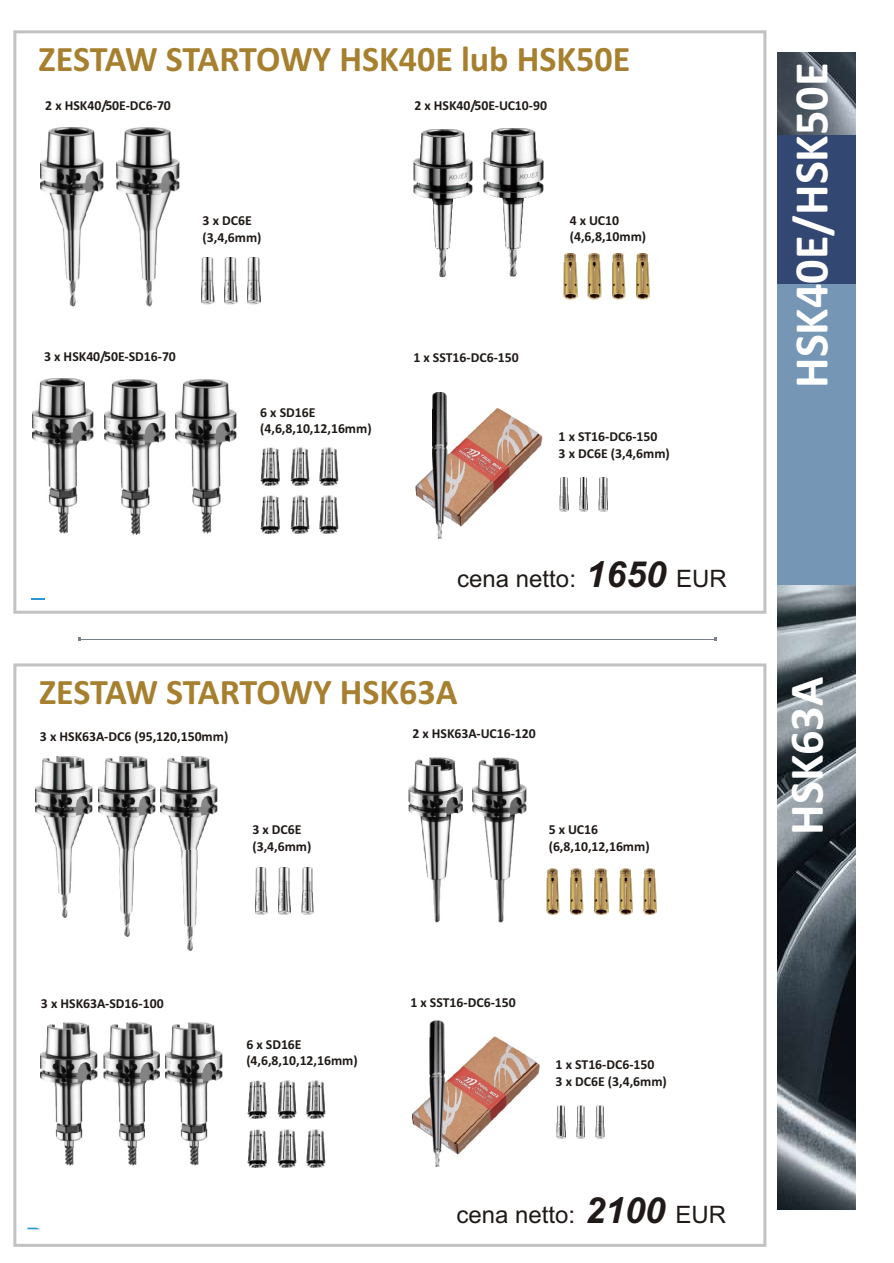
<style>
.page{position:relative;width:894px;height:1263px;background:#fff}
.page>*{position:absolute;margin:0;border:0;box-sizing:border-box;transform-origin:0 0}
.t1{font:700 48.3px "Calibri";color:#fff}
.t2{font:700 36px "Calibri";color:#a6802e}
.t3{font:24px "Arial";color:#1f1a17}
.t4{font:700 13.8px/16.8px "Calibri";color:#1f1a17}
.s1{font-weight:700;font-style:italic;font-size:36px}
</style>
<div class="page">
<img style="left:36px;top:756px;width:57px;height:162px">
<img style="left:98px;top:756px;width:57px;height:96px">
<img style="left:119px;top:852px;width:16px;height:62px">
<img style="left:124px;top:913px;width:8px;height:24px">
<img style="left:161px;top:756px;width:57px;height:111px">
<img style="left:182px;top:851px;width:16px;height:76px">
<img style="left:187px;top:927px;width:6px;height:23px">
<img style="left:408px;top:757px;width:54px;height:166px">
<img style="left:472px;top:757px;width:54px;height:166px">
<img style="left:546px;top:868px;width:14px;height:47px">
<img style="left:571px;top:868px;width:13px;height:47px">
<img style="left:564px;top:253px;width:13px;height:47px">
<img style="left:595px;top:868px;width:13px;height:47px">
<img style="left:588px;top:253px;width:13px;height:47px">
<img style="left:619px;top:868px;width:13px;height:47px">
<img style="left:612px;top:253px;width:14px;height:47px">
<img style="left:643px;top:868px;width:14px;height:47px">
<img style="left:636px;top:253px;width:14px;height:47px">
<img style="left:255px;top:868px;width:12px;height:46px">
<img style="left:202px;top:257px;width:12px;height:47px">
<img style="left:278px;top:868px;width:13px;height:46px">
<img style="left:225px;top:257px;width:12px;height:47px">
<img style="left:301px;top:868px;width:13px;height:46px">
<img style="left:248px;top:257px;width:12px;height:47px">
<img style="left:559px;top:477px;width:9px;height:34px">
<img style="left:579px;top:477px;width:9px;height:34px">
<img style="left:599px;top:477px;width:9px;height:34px">
<img style="left:415px;top:409px;width:127px;height:118px">
<img style="left:432px;top:393px;width:16px;height:146px">
<img style="left:556px;top:1105px;width:9px;height:34px">
<img style="left:576px;top:1105px;width:9px;height:34px">
<img style="left:596px;top:1105px;width:9px;height:34px">
<img style="left:412px;top:1037px;width:127px;height:117px">
<img style="left:429px;top:1020px;width:16px;height:146px">
<img style="left:777px;top:53px;width:79px;height:1156px">
<div style="left:777px;top:283px;width:79px;height:301px;background:#7596b5"></div>
<div style="left:777px;top:135px;width:79px;height:148px;background:#334773"></div>
<img style="left:247px;top:1081px;width:19px;height:38px">
<img style="left:260px;top:447px;width:19px;height:38px">
<img style="left:277px;top:1081px;width:19px;height:38px">
<img style="left:290px;top:447px;width:19px;height:38px">
<img style="left:307px;top:1081px;width:19px;height:38px">
<img style="left:320px;top:447px;width:19px;height:38px">
<img style="left:166px;top:1022px;width:57px;height:144px">
<img style="left:103px;top:1022px;width:57px;height:144px">
<img style="left:40px;top:1022px;width:57px;height:144px">
<img style="left:247px;top:1129px;width:19px;height:38px">
<img style="left:260px;top:496px;width:19px;height:38px">
<img style="left:277px;top:1129px;width:19px;height:38px">
<img style="left:290px;top:496px;width:19px;height:38px">
<img style="left:307px;top:1129px;width:19px;height:38px">
<img style="left:320px;top:496px;width:19px;height:38px">
<img style="left:484px;top:128px;width:59px;height:149px">
<img style="left:413px;top:129px;width:60px;height:149px">
<img style="left:40px;top:127px;width:63px;height:180px">
<img style="left:116px;top:127px;width:64px;height:180px">
<img style="left:33px;top:378px;width:61px;height:155px">
<img style="left:104px;top:379px;width:62px;height:155px">
<img style="left:176px;top:379px;width:61px;height:155px">
<hr style="left:79px;top:639px;width:636px;height:1px;background:#78808c">
<div style="left:13px;top:30px;width:753px;height:584px;border:3px solid #c2c2c2"></div>
<div style="left:13px;top:663px;width:753px;height:584px;border:3px solid #c2c2c2"></div>
<svg style="left:31px;top:599px;width:14px;height:1px"></svg>
<svg style="left:27px;top:1228px;width:13px;height:1px"></svg>
<h2 class="t2" style="left:39px;top:44px;width:593px">ZESTAW STARTOWY HSK40E lub HSK50E</h2>
<p class="t4" style="left:45px;top:98px;width:127px">2 x HSK40/50E-DC6-70</p>
<p class="t4" style="left:203px;top:214px;width:60px">3 x DC6E (3,4,6mm)</p>
<p class="t4" style="left:44px;top:349px;width:133px">3 x HSK40/50E-SD16-70</p>
<p class="t4" style="left:260px;top:405px;width:113px">6 x SD16E (4,6,8,10,12,16mm)</p>
<p class="t4" style="left:414px;top:98px;width:134px">2 x HSK40/50E-UC10-90</p>
<p class="t4" style="left:570px;top:213px;width:78px">4 x UC10 (4,6,8,10mm)</p>
<p class="t4" style="left:413px;top:350px;width:107px">1 x SST16-DC6-150</p>
<p class="t4" style="left:559px;top:429px;width:113px">1 x ST16-DC6-150<br>3 x DC6E (3,4,6mm)</p>
<h3 class="t3" style="left:457px;top:570px;width:271px">cena netto: <span class="s1">1650</span> EUR</h3>
<h2 class="t2" style="left:39px;top:677px;width:420px">ZESTAW STARTOWY HSK63A</h2>
<p class="t4" style="left:40px;top:729px;width:190px">3 x HSK63A-DC6 (95,120,150mm)</p>
<p class="t4" style="left:252px;top:822px;width:60px">3 x DC6E (3,4,6mm)</p>
<p class="t4" style="left:412px;top:726px;width:125px">2 x HSK63A-UC16-120</p>
<p class="t4" style="left:549px;top:822px;width:102px">5 x UC16 (6,8,10,12,16mm)</p>
<p class="t4" style="left:41px;top:996px;width:124px">3 x HSK63A-SD16-100</p>
<p class="t4" style="left:246px;top:1037px;width:113px">6 x SD16E (4,6,8,10,12,16mm)</p>
<p class="t4" style="left:410px;top:995px;width:107px">1 x SST16-DC6-150</p>
<p class="t4" style="left:556px;top:1057px;width:113px">1 x ST16-DC6-150<br>3 x DC6E (3,4,6mm)</p>
<h3 class="t3" style="left:456px;top:1206px;width:271px">cena netto: <span class="s1">2100</span> EUR</h3>
<h1 class="t1" style="left:791px;top:388px;width:327px;rotate:-90deg">HSK40E/HSK50E</h1>
<h1 class="t1" style="left:787px;top:835px;width:159px;rotate:-90deg">HSK63A</h1>
</div>
